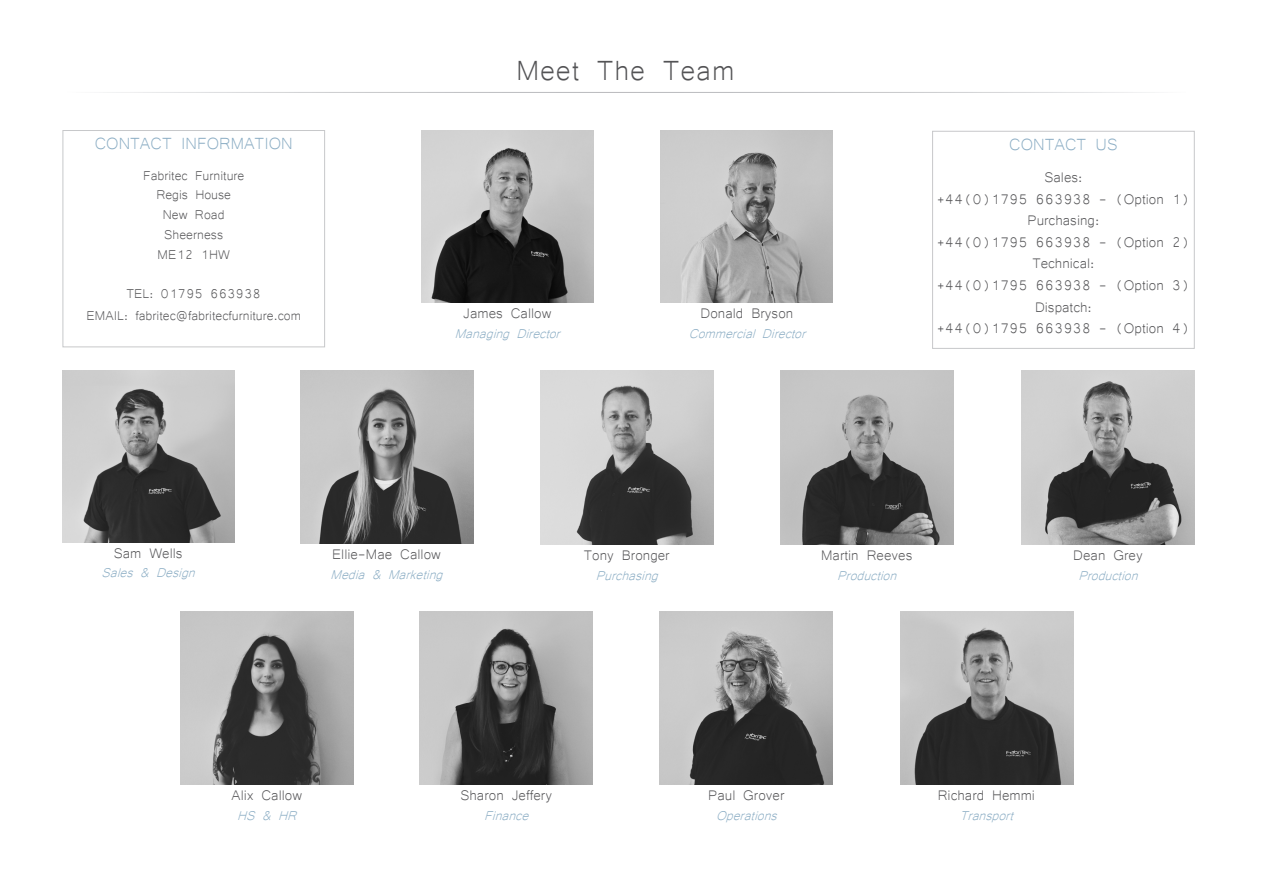
<style>
.page{position:relative;width:1263px;height:893px;background:#fff}
.page>*{position:absolute;margin:0;border:0;box-sizing:border-box;transform-origin:0 0}
.t1{font:36px "Microsoft Yi Baiti";letter-spacing:.025em;color:#535355}
.t2{font:21px "Microsoft Yi Baiti";color:#8badc4}
.t3{font:18px "Microsoft Yi Baiti";color:#535355}
.t4{font:italic 16.5px "Microsoft Yi Baiti";color:#8badc4}
.t5{font:16.5px "Microsoft Yi Baiti";color:#535355}
</style>
<div class="page">
<div style="left:63px;top:130px;width:262px;height:217px;border:1px solid #c7c8ca"></div>
<img style="left:421px;top:131px;width:172px;height:171px">
<img style="left:661px;top:131px;width:172px;height:171px">
<img style="left:62px;top:370px;width:173px;height:172px">
<img style="left:300px;top:370px;width:174px;height:173px">
<img style="left:660px;top:612px;width:173px;height:173px">
<img style="left:419px;top:612px;width:173px;height:172px">
<img style="left:181px;top:612px;width:173px;height:173px">
<img style="left:540px;top:370px;width:173px;height:174px">
<img style="left:780px;top:370px;width:173px;height:174px">
<img style="left:1021px;top:370px;width:174px;height:174px">
<div style="left:932px;top:131px;width:263px;height:218px;border:1px solid #c7c8ca"></div>
<img style="left:901px;top:612px;width:173px;height:173px">
<p class="t1" style="left:516px;top:49px;width:220px">Meet The Team</p>
<p class="t2" style="left:95px;top:131px;width:199px">CONTACT INFORMATION</p>
<p class="t5" style="left:143px;top:165px;width:103px">Fabritec Furniture</p>
<p class="t5" style="left:156px;top:185px;width:76px">Regis House</p>
<p class="t5" style="left:163px;top:205px;width:63px">New Road</p>
<p class="t5" style="left:164px;top:225px;width:61px">Sheerness</p>
<p class="t5" style="left:158px;top:245px;width:74px">ME12 1HW</p>
<p class="t5" style="left:127px;top:284px;width:136px">TEL: 01795 663938</p>
<p class="t5" style="left:87px;top:306px;width:216px">EMAIL: fabritec@fabritecfurniture.com</p>
<p class="t3" style="left:463px;top:303px;width:90px">James Callow</p>
<p class="t4" style="left:455px;top:324px;width:111px">Managing Director</p>
<p class="t3" style="left:701px;top:302px;width:94px">Donald Bryson</p>
<p class="t4" style="left:689px;top:324px;width:123px">Commercial Director</p>
<p class="t2" style="left:1009px;top:132px;width:110px">CONTACT US</p>
<p class="t3" style="left:1044px;top:167px;width:40px">Sales:</p>
<p class="t3" style="left:937px;top:188px;width:255px">+44(0)1795 663938 - (Option 1)</p>
<p class="t3" style="left:1027px;top:210px;width:73px">Purchasing:</p>
<p class="t3" style="left:937px;top:232px;width:255px">+44(0)1795 663938 - (Option 2)</p>
<p class="t3" style="left:1032px;top:253px;width:64px">Technical:</p>
<p class="t3" style="left:937px;top:275px;width:255px">+44(0)1795 663938 - (Option 3)</p>
<p class="t3" style="left:1035px;top:296px;width:58px">Dispatch:</p>
<p class="t3" style="left:937px;top:318px;width:255px">+44(0)1795 663938 - (Option 4)</p>
<p class="t3" style="left:114px;top:542px;width:70px">Sam Wells</p>
<p class="t4" style="left:102px;top:563px;width:99px">Sales &amp; Design</p>
<p class="t3" style="left:332px;top:543px;width:110px">Ellie-Mae Callow</p>
<p class="t4" style="left:331px;top:564px;width:118px">Media &amp; Marketing</p>
<p class="t3" style="left:584px;top:545px;width:87px">Tony Bronger</p>
<p class="t4" style="left:596px;top:566px;width:68px">Purchasing</p>
<p class="t3" style="left:821px;top:545px;width:93px">Martin Reeves</p>
<p class="t4" style="left:837px;top:566px;width:65px">Production</p>
<p class="t3" style="left:1073px;top:545px;width:71px">Dean Grey</p>
<p class="t4" style="left:1078px;top:566px;width:65px">Production</p>
<p class="t3" style="left:232px;top:784px;width:72px">Alix Callow</p>
<p class="t4" style="left:237px;top:806px;width:65px">HS &amp; HR</p>
<p class="t3" style="left:460px;top:784px;width:93px">Sharon Jeffery</p>
<p class="t4" style="left:484px;top:806px;width:50px">Finance</p>
<p class="t3" style="left:708px;top:784px;width:78px">Paul Grover</p>
<p class="t4" style="left:716px;top:806px;width:67px">Operations</p>
<p class="t3" style="left:938px;top:784px;width:99px">Richard Hemmi</p>
<p class="t4" style="left:960px;top:806px;width:59px">Transport</p>
</div>
